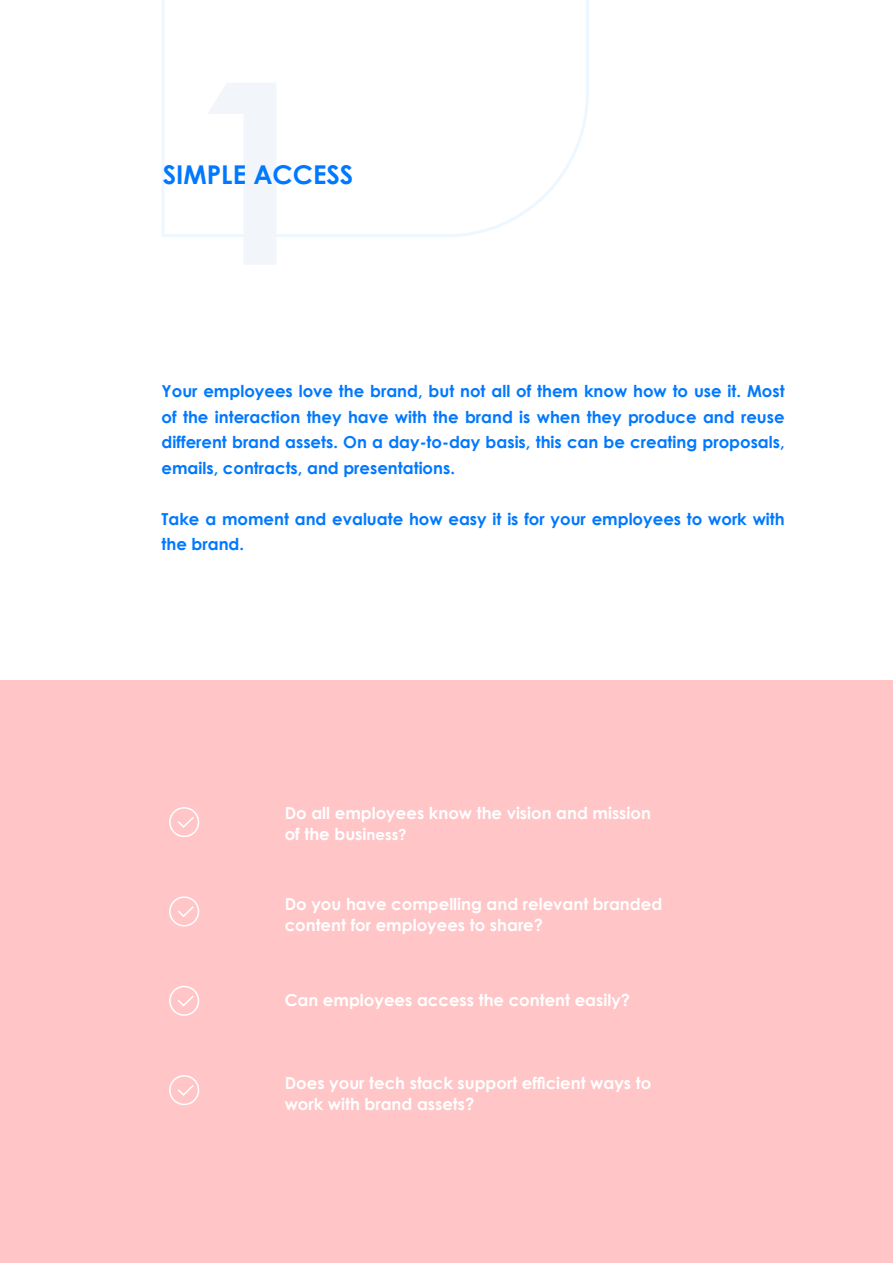
<style>
.page{position:relative;width:893px;height:1263px;background:#fff}
.page>*{position:absolute;margin:0;border:0;box-sizing:border-box;transform-origin:0 0}
.t1{font:700 25.95px "Century Gothic";color:#0078ff}
.t2{font:700 16.5px/25.5px "Century Gothic";color:#0078ff;text-align:justify}
.t3{font:700 16.5px "Century Gothic";color:#fff}
.s1{font-size:15px}
</style>
<div class="page">
<div style="left:0;top:680px;width:893px;height:583px;background:#ffc5c7"></div>
<svg style="left:169px;top:807px;width:31px;height:30px"></svg>
<svg style="left:169px;top:896px;width:31px;height:31px"></svg>
<svg style="left:169px;top:985px;width:31px;height:31px"></svg>
<svg style="left:169px;top:1075px;width:31px;height:30px"></svg>
<svg style="left:162px;top:0;width:427px;height:237px"></svg>
<svg style="left:207px;top:83px;width:69px;height:182px"></svg>
<h1 class="t1" style="left:163px;top:158px;width:192px">SIMPLE ACCESS</h1>
<p class="t2" style="left:162px;top:378px;width:625px">Your employees love the brand, but not all of them know how to use it. Most of the interaction they have with the brand is when they produce and reuse different brand assets. On a day-to-day basis, this can be creating proposals, emails, contracts, and presentations.</p>
<p class="t2" style="left:162px;top:505px;width:625px">Take a moment and evaluate how easy it is for your employees to work with the brand.</p>
<p class="t3" style="left:285px;top:802px;width:368px">Do all employees know the vision and mission</p>
<p class="t3" style="left:285px;top:823px;width:124px">of the busi<span class="s1">ness?</span></p>
<p class="t3" style="left:285px;top:894px;width:379px">Do you have compelling and relevant branded</p>
<p class="t3" style="left:285px;top:915px;width:260px">content for employees to share?</p>
<p class="t3" style="left:285px;top:990px;width:347px">Can employees access the content easily?</p>
<p class="t3" style="left:285px;top:1072px;width:368px">Does your tech stack support efficient ways to</p>
<p class="t3" style="left:285px;top:1093px;width:191px">work with brand assets?</p>
</div>
